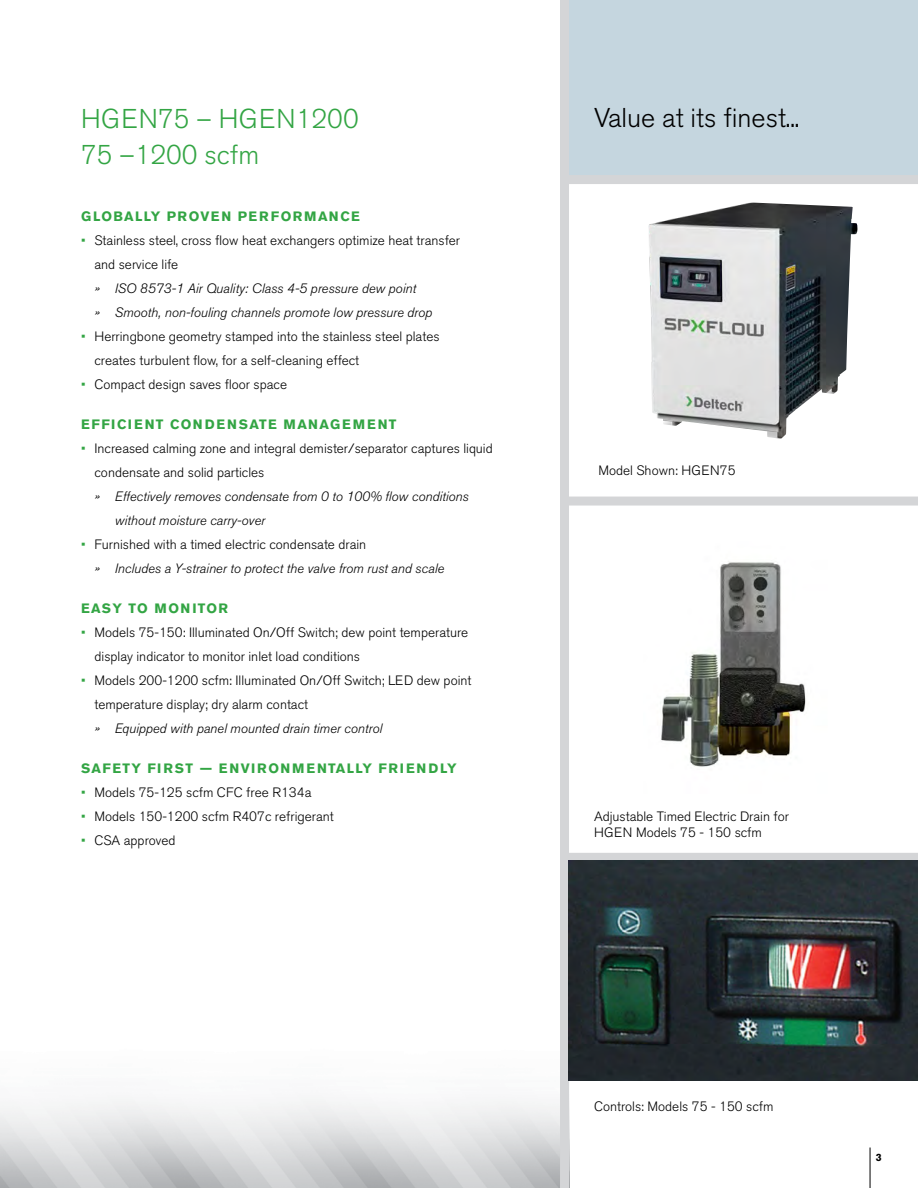
<style>
.page{position:relative;width:918px;height:1188px;background:#fff}
.page>*{position:absolute;margin:0;border:0;box-sizing:border-box;transform-origin:0 0}
.Body_Copy_Headline{font:300 27px/36px "Akzidenz Grotesk BE";color:#33a544}
.Boxed_Column_Headlin{font:300 27px "Akzidenz Grotesk BE";color:#000}
.Caption__Small__Lowe{font:300 13.5px/24px "Akzidenz Grotesk BE";color:#000}
.t1{font:italic 300 13.5px/24px "Akzidenz Grotesk BE";color:#000}
.Body_Copy_Headline-2{font:700 13.5px "Akzidenz Grotesk BE";letter-spacing:.1em;color:#33a544}
.t2{font:700 10.5px "Akzidenz Grotesk BE";color:#000}
.s1{color:#33a544}
</style>
<div class="page">
<div style="left:560px;top:0;width:358px;height:175px;background:#c5d6df"></div>
<hr style="left:870px;top:1148px;width:1px;height:40px;background:#000">
<div style="left:560px;top:0;width:9px;height:1188px;background:#d4d5d7"></div>
<div style="left:565px;top:497px;width:353px;height:9px;background:#d4d5d7"></div>
<div style="left:565px;top:853px;width:353px;height:9px;background:#d4d5d7"></div>
<div style="left:565px;top:175px;width:353px;height:9px;background:#d4d5d7"></div>
<img style="left:660px;top:561px;width:146px;height:206px">
<img style="left:569px;top:861px;width:349px;height:219px">
<img style="left:648px;top:202px;width:210px;height:237px">
<p class="Body_Copy_Headline" style="left:81px;top:101px;width:279px">HGEN75 – HGEN1200<br>75 –1200 scfm</p>
<p class="Body_Copy_Headline-2" style="left:81px;top:208px;width:280px">GLOBALLY PROVEN PERFORMANCE</p>
<p class="Caption__Small__Lowe" style="left:94px;top:228px;width:367px;text-indent:-13px"><span class="s1">•</span> Stainless steel, cross flow heat exchangers optimize heat transfer and service life</p>
<p class="t1" style="left:94px;top:276px;width:323px">» ISO 8573-1 Air Quality: Class 4-5 pressure dew point</p>
<p class="t1" style="left:94px;top:300px;width:339px">» Smooth, non-fouling channels promote low pressure drop</p>
<p class="Caption__Small__Lowe" style="left:94px;top:324px;width:347px;text-indent:-13px"><span class="s1">•</span> Herringbone geometry stamped into the stainless steel plates creates turbulent flow, for a self-cleaning effect</p>
<p class="Caption__Small__Lowe" style="left:81px;top:372px;width:208px"><span class="s1">•</span> Compact design saves floor space</p>
<p class="Body_Copy_Headline-2" style="left:81px;top:416px;width:317px">EFFICIENT CONDENSATE MANAGEMENT</p>
<p class="Caption__Small__Lowe" style="left:94px;top:437px;width:400px;text-indent:-14px"><span class="s1">•</span> Increased calming zone and integral demister/separator captures liquid condensate and solid particles</p>
<p class="t1" style="left:115px;top:484px;width:355px;text-indent:-20px">» Effectively removes condensate from 0 to 100% flow conditions without moisture carry-over</p>
<p class="Caption__Small__Lowe" style="left:81px;top:533px;width:287px"><span class="s1">•</span> Furnished with a timed electric condensate drain</p>
<p class="t1" style="left:94px;top:556px;width:351px">» Includes a Y-strainer to protect the valve from rust and scale</p>
<p class="Body_Copy_Headline-2" style="left:81px;top:601px;width:149px">EASY TO MONITOR</p>
<p class="Caption__Small__Lowe" style="left:94px;top:621px;width:375px;text-indent:-13px"><span class="s1">•</span> Models 75-150: Illuminated On/Off Switch; dew point temperature display indicator to monitor inlet load conditions</p>
<p class="Caption__Small__Lowe" style="left:94px;top:669px;width:379px;text-indent:-14px"><span class="s1">•</span> Models 200-1200 scfm: Illuminated On/Off Switch; LED dew point temperature display; dry alarm contact</p>
<p class="t1" style="left:94px;top:717px;width:289px">» Equipped with panel mounted drain timer control</p>
<p class="Body_Copy_Headline-2" style="left:81px;top:761px;width:377px">SAFETY FIRST — ENVIRONMENTALLY FRIENDLY</p>
<p class="Caption__Small__Lowe" style="left:81px;top:781px;width:232px"><span class="s1">•</span> Models 75-125 scfm CFC free R134a</p>
<p class="Caption__Small__Lowe" style="left:81px;top:805px;width:254px"><span class="s1">•</span> Models 150-1200 scfm R407c refrigerant</p>
<p class="Caption__Small__Lowe" style="left:81px;top:829px;width:96px"><span class="s1">•</span> CSA approved</p>
<p class="Boxed_Column_Headlin" style="left:594px;top:103px;width:207px">Value at its finest...</p>
<p class="Caption__Small__Lowe" style="left:598px;top:458px;width:139px">Model Shown: HGEN75</p>
<p class="Caption__Small__Lowe" style="left:594px;top:808px;width:197px;line-height:16.5px">Adjustable Timed Electric Drain for<br>HGEN Models 75 - 150 scfm</p>
<p class="Caption__Small__Lowe" style="left:594px;top:1095px;width:181px">Controls: Models 75 - 150 scfm</p>
<p class="t2" style="left:876px;top:1151px;width:7px">3</p>
</div>
